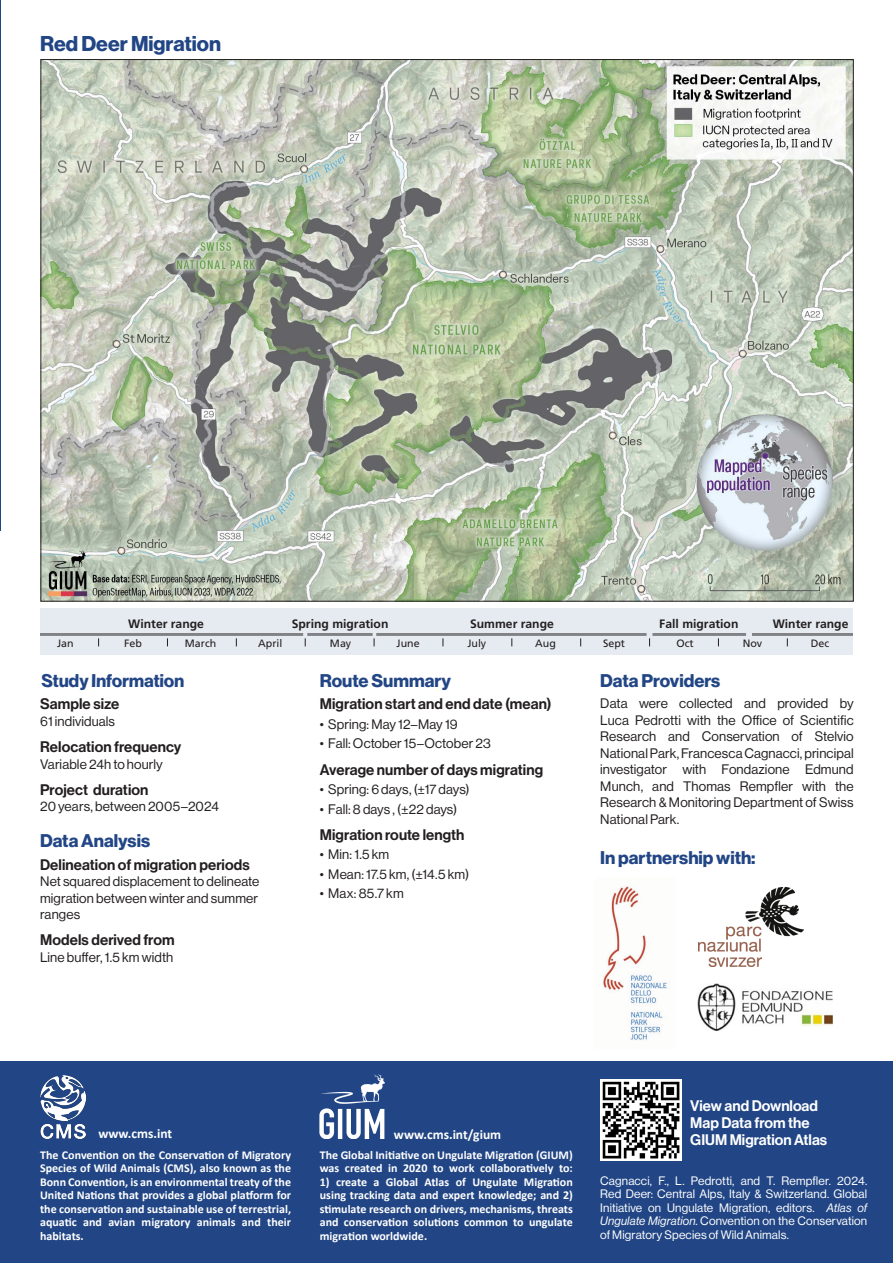
<style>
.page{position:relative;width:893px;height:1263px;background:#fff}
.page>*{position:absolute;margin:0;border:0;box-sizing:border-box;transform-origin:0 0}
.t1{font:21px "N Haas Grotesk DS Pro 75 Bd";color:#224685}
.t2{font:18px "N Haas Grotesk DS Pro 75 Bd";color:#224685}
.t3{font:italic 18px "N Haas Grotesk DS Pro 76 Bd It";letter-spacing:-.005em;color:#224685}
.t4{font:15px "N Haas Grotesk DS Pro 65 Md";letter-spacing:.005em;color:#231f20}
.t5{font:15px/17.2px "N Haas Grotesk DS Pro 65 Md";color:#fff}
.t6{font:13.5px/16.5px "N Haas Grotesk DS Pro 55 Rg";letter-spacing:.01em;color:#231f20;text-align:justify}
.t7{font:700 13.5px "Calibri";color:#fff}
.t8{font:700 12.15px "Frutiger LT Std";color:#231f20}
.t9{font:700 12px/13.5px "Calibri";color:#fff;text-align:justify}
.t10{font:12px/13.5px "N Haas Grotesk DS Pro 55 Rg";letter-spacing:.015em;color:#fff;text-align:justify}
.t11{font:10.65px "Frutiger LT Std";color:#231f20}
.s1{font-family:"N Haas Grotesk DS Pro 56 It"}
</style>
<div class="page">
<div style="left:40px;top:608px;width:812px;height:47px;background:#e6ebf2"></div>
<img style="left:42px;top:61px;width:810px;height:539px">
<hr style="left:752px;top:633px;width:100px;height:3px;background:#808285">
<hr style="left:40px;top:633px;width:263px;height:3px;background:#808285">
<hr style="left:307px;top:633px;width:66px;height:3px;background:#808285">
<hr style="left:376px;top:633px;width:271px;height:3px;background:#808285">
<hr style="left:652px;top:633px;width:94px;height:3px;background:#808285">
<hr style="left:0;top:0;width:1px;height:522px;background:#224685">
<hr style="left:0;top:453px;width:1px;height:78px;background:#224685">
<div style="left:0;top:1061px;width:893px;height:202px;background:#224685"></div>
<img style="left:40px;top:1075px;width:45px;height:64px">
<img style="left:320px;top:1075px;width:64px;height:64px">
<img style="left:600px;top:1079px;width:81px;height:81px">
<img style="left:699px;top:887px;width:104px;height:80px">
<img style="left:603px;top:886px;width:65px;height:154px">
<img style="left:697px;top:983px;width:135px;height:48px">
<h1 class="t1" style="left:40px;top:31px;width:182px">Red Deer Migration</h1>
<p class="t8" style="left:128px;top:617px;width:77px">Winter range</p>
<p class="t8" style="left:292px;top:617px;width:98px">Spring migration</p>
<p class="t8" style="left:470px;top:617px;width:85px">Summer range</p>
<p class="t8" style="left:659px;top:617px;width:81px">Fall migration</p>
<p class="t8" style="left:773px;top:617px;width:77px">Winter range</p>
<p class="t11" style="left:57px;top:637px;width:18px">Jan</p>
<p class="t11" style="left:124px;top:637px;width:19px">Feb</p>
<p class="t11" style="left:185px;top:637px;width:33px">March</p>
<p class="t11" style="left:258px;top:637px;width:26px">April</p>
<p class="t11" style="left:330px;top:637px;width:23px">May</p>
<p class="t11" style="left:397px;top:637px;width:25px">June</p>
<p class="t11" style="left:467px;top:637px;width:20px">July</p>
<p class="t11" style="left:535px;top:637px;width:22px">Aug</p>
<p class="t11" style="left:603px;top:637px;width:23px">Sept</p>
<p class="t11" style="left:676px;top:637px;width:19px">Oct</p>
<p class="t11" style="left:743px;top:637px;width:21px">Nov</p>
<p class="t11" style="left:811px;top:637px;width:20px">Dec</p>
<h2 class="t3" style="left:43px;top:670px;width:148px">Study Information</h2>
<h2 class="t2" style="left:320px;top:670px;width:133px">Route Summary</h2>
<h2 class="t2" style="left:600px;top:670px;width:122px">Data Providers</h2>
<p class="t4" style="left:40px;top:695px;width:81px">Sample size</p>
<p class="t6" style="left:40px;top:713px;width:76px">61 individuals</p>
<p class="t4" style="left:40px;top:738px;width:143px">Relocation frequency</p>
<p class="t6" style="left:40px;top:756px;width:124px">Variable 24h to hourly</p>
<p class="t4" style="left:40px;top:781px;width:110px">Project duration</p>
<p class="t6" style="left:40px;top:798px;width:180px">20 years, between 2005–2024</p>
<h2 class="t2" style="left:40px;top:830px;width:112px">Data Analysis</h2>
<p class="t4" style="left:40px;top:856px;width:211px">Delineation of migration periods</p>
<p class="t6" style="left:40px;top:873px;width:221px">Net squared displacement to delineate migration between winter and summer ranges</p>
<p class="t4" style="left:40px;top:931px;width:136px">Models derived from</p>
<p class="t6" style="left:40px;top:949px;width:135px">Line buffer, 1.5 km width</p>
<p class="t4" style="left:320px;top:695px;width:233px">Migration start and end date (mean)</p>
<p class="t6" style="left:320px;top:716px;width:139px">• Spring: May 12–May 19</p>
<p class="t6" style="left:320px;top:735px;width:173px">• Fall: October 15–October 23</p>
<p class="t4" style="left:320px;top:761px;width:225px">Average number of days migrating</p>
<p class="t6" style="left:320px;top:781px;width:151px">• Spring: 6 days, (±17 days)</p>
<p class="t6" style="left:320px;top:801px;width:139px">• Fall: 8 days , (±22 days)</p>
<p class="t4" style="left:320px;top:826px;width:146px">Migration route length</p>
<p class="t6" style="left:320px;top:846px;width:71px">• Min: 1.5 km</p>
<p class="t6" style="left:320px;top:866px;width:151px">• Mean: 17.5 km, (±14.5 km)</p>
<p class="t6" style="left:320px;top:885px;width:85px">• Max: 85.7 km</p>
<p class="t6" style="left:600px;top:695px;width:255px">Data were collected and provided by Luca Pedrotti with the Office of Scientific Research and Conservation of Stelvio National Park, Francesca Cagnacci, principal investigator with Fondazione Edmund Munch, and Thomas Rempfler with the Research &amp; Monitoring Department of Swiss National Park.</p>
<h2 class="t2" style="left:600px;top:847px;width:157px">In partnership with:</h2>
<p class="t7" style="left:98px;top:1124px;width:75px">www.cms.int</p>
<p class="t7" style="left:394px;top:1125px;width:109px">www.cms.int/gium</p>
<p class="t9" style="left:40px;top:1147px;width:253px">The Convention on the Conservation of Migratory Species of Wild Animals (CMS), also known as the Bonn Convention, is an environmental treaty of the United Nations that provides a global platform for the conservation and sustainable use of terrestrial, aquatic and avian migratory animals and their habitats.</p>
<p class="t9" style="left:320px;top:1147px;width:255px">The Global Initiative on Ungulate Migration (GIUM) was created in 2020 to work collaboratively to:</p>
<p class="t9" style="left:320px;top:1174px;width:255px">1) create a Global Atlas of Ungulate Migration using tracking data and expert knowledge; and 2) stimulate research on drivers, mechanisms, threats and conservation solutions common to ungulate migration worldwide.</p>
<p class="t5" style="left:690px;top:1097px;width:138px">View and Download<br>Map Data from the<br>GIUM Migration Atlas</p>
<p class="t10" style="left:600px;top:1173px;width:269px">Cagnacci, F., L. Pedrotti, and T. Rempfler. 2024.<br>Red Deer: Central Alps, Italy &amp; Switzerland. Global Initiative on Ungulate Migration, editors. <span class="s1">Atlas of Ungulate Migration</span>. Convention on the Conservation of Migratory Species of Wild Animals.</p>
</div>
